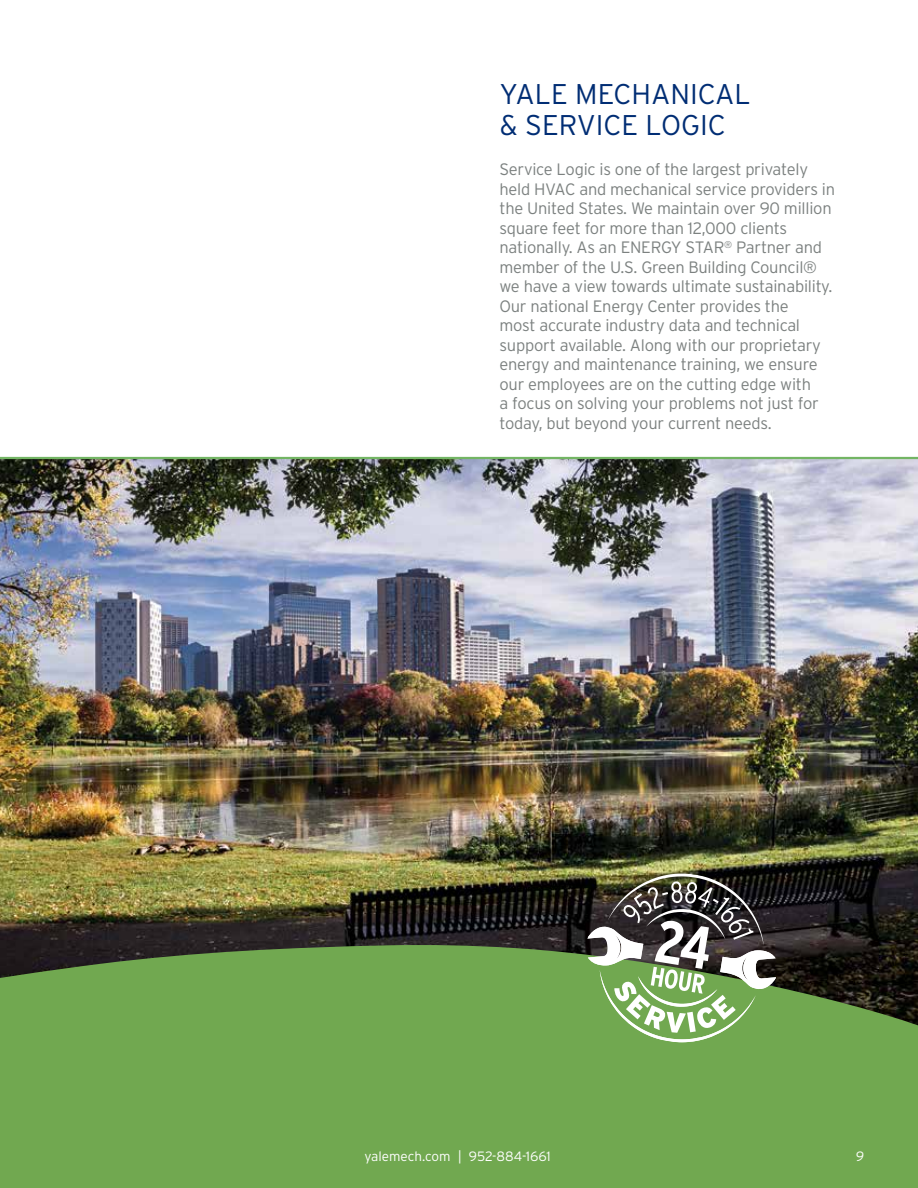
<style>
.page{position:relative;width:918px;height:1188px;background:#fff}
.page>*{position:absolute;margin:0;border:0;box-sizing:border-box;transform-origin:0 0}
.t1{font:300 28.5px/31.5px "Interstate";color:#002d74}
.t2{font:300 16.5px/19.5px "Interstate";letter-spacing:-.015em;color:#7c8180}
.t3{font:300 13.5px "Interstate";color:#fff}
.t4{font:italic 300 13.5px "Interstate";color:#fff}
</style>
<div class="page">
<img style="left:0;top:459px;width:918px;height:485px">
<svg style="left:0;top:944px;width:918px;height:244px;background:#6b9e4b"></svg>
<hr style="left:0;top:457px;width:918px;height:2px;background:#73b564">
<svg style="left:587px;top:874px;width:189px;height:168px"></svg>
<h1 class="t1" style="left:500px;top:78px;width:253px">YALE MECHANICAL &amp; SERVICE LOGIC</h1>
<p class="t2" style="left:499px;top:160px;width:337px">Service Logic is one of the largest privately held HVAC and mechanical service providers in the United States. We maintain over 90 million square feet for more than 12,000 clients nationally. As an ENERGY STAR<sup>®</sup> Partner and member of the U.S. Green Building Council® we have a view towards ultimate sustainability.<br>Our national Energy Center provides the<br>most accurate industry data and technical support available. Along with our proprietary energy and maintenance training, we ensure our employees are on the cutting edge with<br>a focus on solving your problems not just for today, but beyond your current needs.</p>
<p class="t3" style="left:365px;top:1149px;width:188px">yalemech.com | 952-884-1661</p>
<p class="t4" style="left:856px;top:1149px;width:10px">9</p>
</div>
